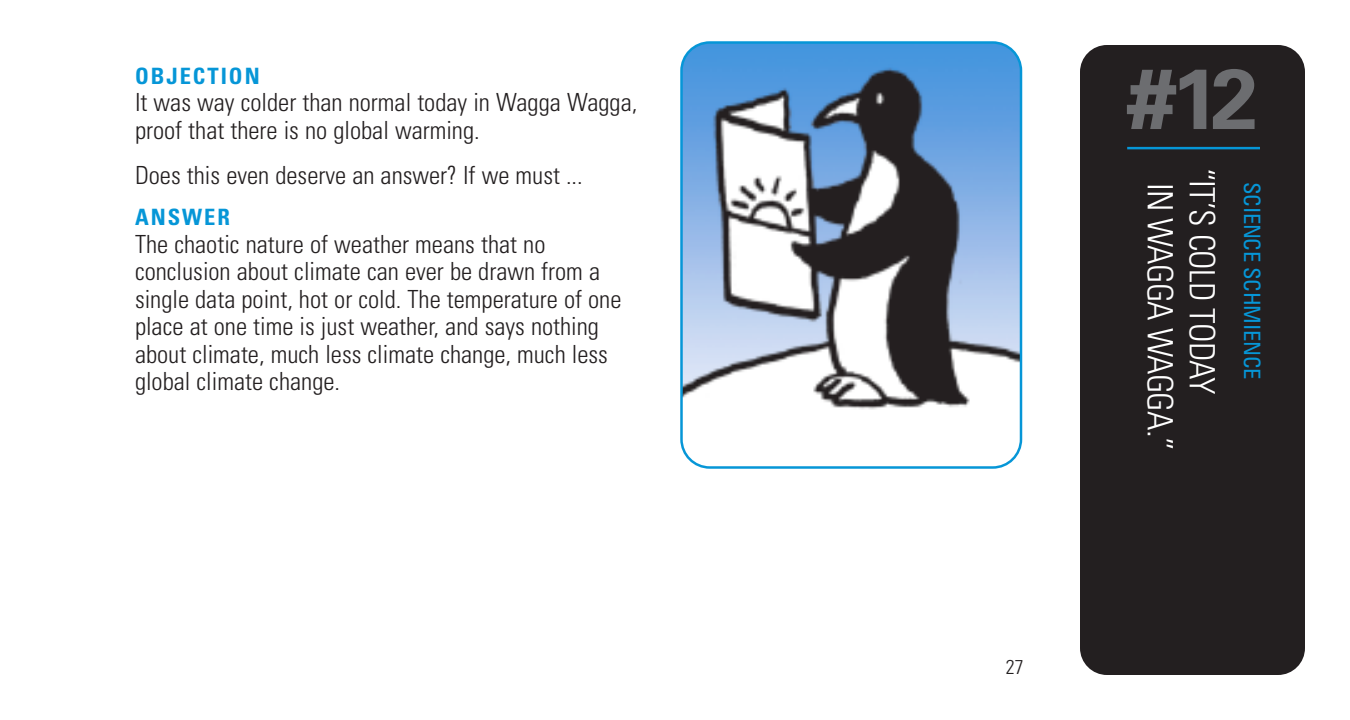
<style>
.page{position:relative;width:1350px;height:720px;background:#fff}
.page>*{position:absolute;margin:0;border:0;box-sizing:border-box;transform-origin:0 0}
.t1{font:700 85px "Univers LT Std";color:#6c6d70}
.t2{font:300 condensed 35px/42px "Univers LT Std";letter-spacing:-.02em;color:#fff}
.t3{font:300 condensed 25px/27.5px "Univers LT Std";color:#231f20}
.t4{font:condensed 22.5px "Univers LT Std";letter-spacing:-.01em;color:#0696d7}
.t5{font:700 condensed 22.5px "Univers LT Std";letter-spacing:.09em;color:#0696d7}
.t6{font:300 condensed 20px "Univers LT Std";color:#231f20}
</style>
<div class="page">
<div style="left:1080px;top:45px;width:225px;height:630px;background:#231f20;border-radius:27px"></div>
<hr style="left:1127px;top:147px;width:133px;height:2px;background:#0696d7">
<svg style="left:680px;top:41px;width:342px;height:428px"></svg>
<p class="t5" style="left:135px;top:68px;width:126px">OBJECTION</p>
<p class="t3" style="left:135px;top:91px;width:504px">It was way colder than normal today in Wagga Wagga, proof that there is no global warming.</p>
<p class="t3" style="left:135px;top:164px;width:449px">Does this even deserve an answer? If we must ...</p>
<p class="t5" style="left:135px;top:209px;width:97px">ANSWER</p>
<p class="t3" style="left:135px;top:233px;width:488px">The chaotic nature of weather means that no conclusion about climate can ever be drawn from a single data point, hot or cold. The temperature of one place at one time is just weather, and says nothing about climate, much less climate change, much less global climate change.</p>
<p class="t6" style="left:1006px;top:660px;width:19px">27</p>
<h1 class="t1" style="left:1128px;top:68px;width:132px">#12</h1>
<h2 class="t2" style="left:1220px;top:183px;width:269px;text-indent:-16px;rotate:90deg">“IT’S COLD TODAY<br>IN WAGGA WAGGA.”</h2>
<p class="t4" style="left:1260px;top:182px;width:199px;rotate:90deg">SCIENCE SCHMIENCE</p>
</div>
